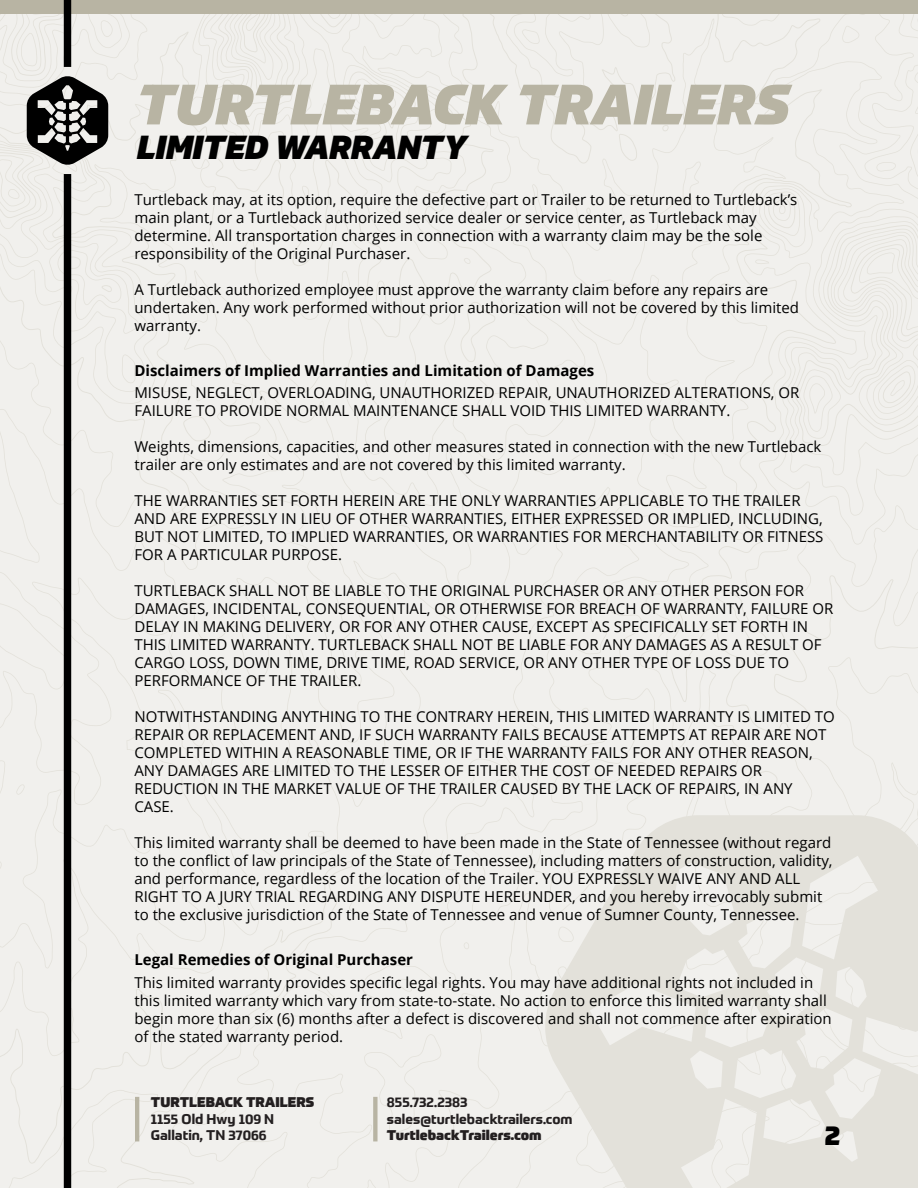
<style>
.page{position:relative;width:918px;height:1188px;background:#fff}
.page>*{position:absolute;margin:0;border:0;box-sizing:border-box;transform-origin:0 0}
.t1{font:italic 900 55.8px "Prometo";color:#b8b4a3}
.t2{font:italic 900 32.4px "Prometo";color:#000}
.t3{font:900 27px "Prometo";color:#000}
.t4{font:15px/18px "Open Sans";color:#000}
.t5{font:700 15px "Open Sans";color:#000}
.t6{font:700 13.65px/16.4px "Prometo";color:#231f20}
.t7{font:900 13.65px "Prometo";color:#231f20}
</style>
<div class="page">
<div style="left:494px;top:164px;width:424px;height:651px;background:#f1f0ed"></div>
<div style="left:0;top:275px;width:679px;height:913px;background:#f1f0ed"></div>
<div style="left:367px;top:893px;width:175px;height:295px;background:#f1f0ed"></div>
<svg style="left:464px;top:942px;width:5px;height:7px"></svg>
<div style="left:0;top:572px;width:111px;height:233px;background:#f1f0ed"></div>
<svg style="left:308px;top:831px;width:16px;height:7px"></svg>
<div style="left:458px;top:1041px;width:84px;height:147px;background:#f1f0ed"></div>
<svg style="left:586px;top:208px;width:5px;height:6px"></svg>
<svg style="left:191px;top:416px;width:20px;height:25px"></svg>
<svg style="left:747px;top:771px;width:31px;height:25px"></svg>
<div style="left:0;top:338px;width:191px;height:175px;background:#f1f0ed"></div>
<div style="left:666px;top:13px;width:252px;height:719px;background:#f1f0ed"></div>
<div style="left:181px;top:13px;width:313px;height:325px;background:#f1f0ed"></div>
<svg style="left:461px;top:302px;width:34px;height:60px;background:#efeeeb"></svg>
<div style="left:470px;top:13px;width:206px;height:151px;background:#f1f0ed"></div>
<svg style="left:203px;top:13px;width:225px;height:185px;background:#efeeea"></svg>
<div style="left:0;top:861px;width:352px;height:327px;background:#f1f0ed"></div>
<svg style="left:470px;top:201px;width:18px;height:14px"></svg>
<svg style="left:720px;top:13px;width:198px;height:503px;background:#efeeeb"></svg>
<svg style="left:542px;top:815px;width:376px;height:373px;background:#e8e6e1"></svg>
<div style="left:0;top:0;width:918px;height:13px;background:#b8b4a3"></div>
<div style="left:64px;top:174px;width:7px;height:1014px;background:#000"></div>
<svg style="left:0;top:0;width:181px;height:404px;background:#dad9d5"></svg>
<div style="left:373px;top:1097px;width:5px;height:44px;background:#b8b4a3"></div>
<hr style="left:135px;top:1097px;width:4px;height:44px;background:#b8b4a3">
<h1 class="t1" style="left:137px;top:73px;width:654px">TURTLEBACK TRAILERS</h1>
<h2 class="t2" style="left:137px;top:129px;width:331px">LIMITED WARRANTY</h2>
<p class="t4" style="left:134px;top:192px;width:665px">Turtleback may, at its option, require the defective part or Trailer to be returned to Turtlebackís main plant, or a Turtleback authorized service dealer or service center, as Turtleback may determine. All transportation charges in connection with a warranty claim may be the sole responsibility of the Original Purchaser.</p>
<p class="t4" style="left:134px;top:282px;width:666px">A Turtleback authorized employee must approve the warranty claim before any repairs are undertaken. Any work performed without prior authorization will not be covered by this limited warranty.</p>
<p class="t5" style="left:134px;top:364px;width:461px">Disclaimers of Implied Warranties and Limitation of Damages</p>
<p class="t4" style="left:134px;top:386px;width:667px">MISUSE, NEGLECT, OVERLOADING, UNAUTHORIZED REPAIR, UNAUTHORIZED ALTERATIONS, OR<br>FAILURE TO PROVIDE NORMAL MAINTENANCE SHALL VOID THIS LIMITED WARRANTY.</p>
<p class="t4" style="left:134px;top:440px;width:689px">Weights, dimensions, capacities, and other measures stated in connection with the new Turtleback trailer are only estimates and are not covered by this limited warranty.</p>
<p class="t4" style="left:134px;top:494px;width:691px">THE WARRANTIES SET FORTH HEREIN ARE THE ONLY WARRANTIES APPLICABLE TO THE TRAILER AND ARE EXPRESSLY IN LIEU OF OTHER WARRANTIES, EITHER EXPRESSED OR IMPLIED, INCLUDING, BUT NOT LIMITED, TO IMPLIED WARRANTIES, OR WARRANTIES FOR MERCHANTABILITY OR FITNESS FOR A PARTICULAR PURPOSE.</p>
<p class="t4" style="left:134px;top:584px;width:700px">TURTLEBACK SHALL NOT BE LIABLE TO THE ORIGINAL PURCHASER OR ANY OTHER PERSON FOR DAMAGES, INCIDENTAL, CONSEQUENTIAL, OR OTHERWISE FOR BREACH OF WARRANTY, FAILURE OR DELAY IN MAKING DELIVERY, OR FOR ANY OTHER CAUSE, EXCEPT AS SPECIFICALLY SET FORTH IN THIS LIMITED WARRANTY. TURTLEBACK SHALL NOT BE LIABLE FOR ANY DAMAGES AS A RESULT OF CARGO LOSS, DOWN TIME, DRIVE TIME, ROAD SERVICE, OR ANY OTHER TYPE OF LOSS DUE TO PERFORMANCE OF THE TRAILER.</p>
<p class="t4" style="left:134px;top:710px;width:702px">NOTWITHSTANDING ANYTHING TO THE CONTRARY HEREIN, THIS LIMITED WARRANTY IS LIMITED TO REPAIR OR REPLACEMENT AND, IF SUCH WARRANTY FAILS BECAUSE ATTEMPTS AT REPAIR ARE NOT COMPLETED WITHIN A REASONABLE TIME, OR IF THE WARRANTY FAILS FOR ANY OTHER REASON, ANY DAMAGES ARE LIMITED TO THE LESSER OF EITHER THE COST OF NEEDED REPAIRS OR REDUCTION IN THE MARKET VALUE OF THE TRAILER CAUSED BY THE LACK OF REPAIRS, IN ANY CASE.</p>
<p class="t4" style="left:134px;top:836px;width:700px">This limited warranty shall be deemed to have been made in the State of Tennessee (without regard to the conflict of law principals of the State of Tennessee), including matters of construction, validity, and performance, regardless of the location of the Trailer. YOU EXPRESSLY WAIVE ANY AND ALL RIGHT TO A JURY TRIAL REGARDING ANY DISPUTE HEREUNDER, and you hereby irrevocably submit to the exclusive jurisdiction of the State of Tennessee and venue of Sumner County, Tennessee.</p>
<p class="t5" style="left:134px;top:954px;width:280px">Legal Remedies of Original Purchaser</p>
<p class="t4" style="left:134px;top:973px;width:699px">This limited warranty provides specific legal rights. You may have additional rights not included in this limited warranty which vary from state-to-state. No action to enforce this limited warranty shall begin more than six (6) months after a defect is discovered and shall not commence after expiration of the stated warranty period.</p>
<p class="t7" style="left:151px;top:1095px;width:165px">TURTLEBACK TRAILERS</p>
<p class="t6" style="left:151px;top:1112px;width:125px">1155 Old Hwy 109 N<br>Gallatin, TN 37066</p>
<p class="t6" style="left:387px;top:1096px;width:187px">855.732.2383 sales@turtlebacktrailers.com</p>
<p class="t7" style="left:387px;top:1128px;width:156px">TurtlebackTrailers.com</p>
<h3 class="t3" style="left:825px;top:1120px;width:17px">2</h3>
</div>
